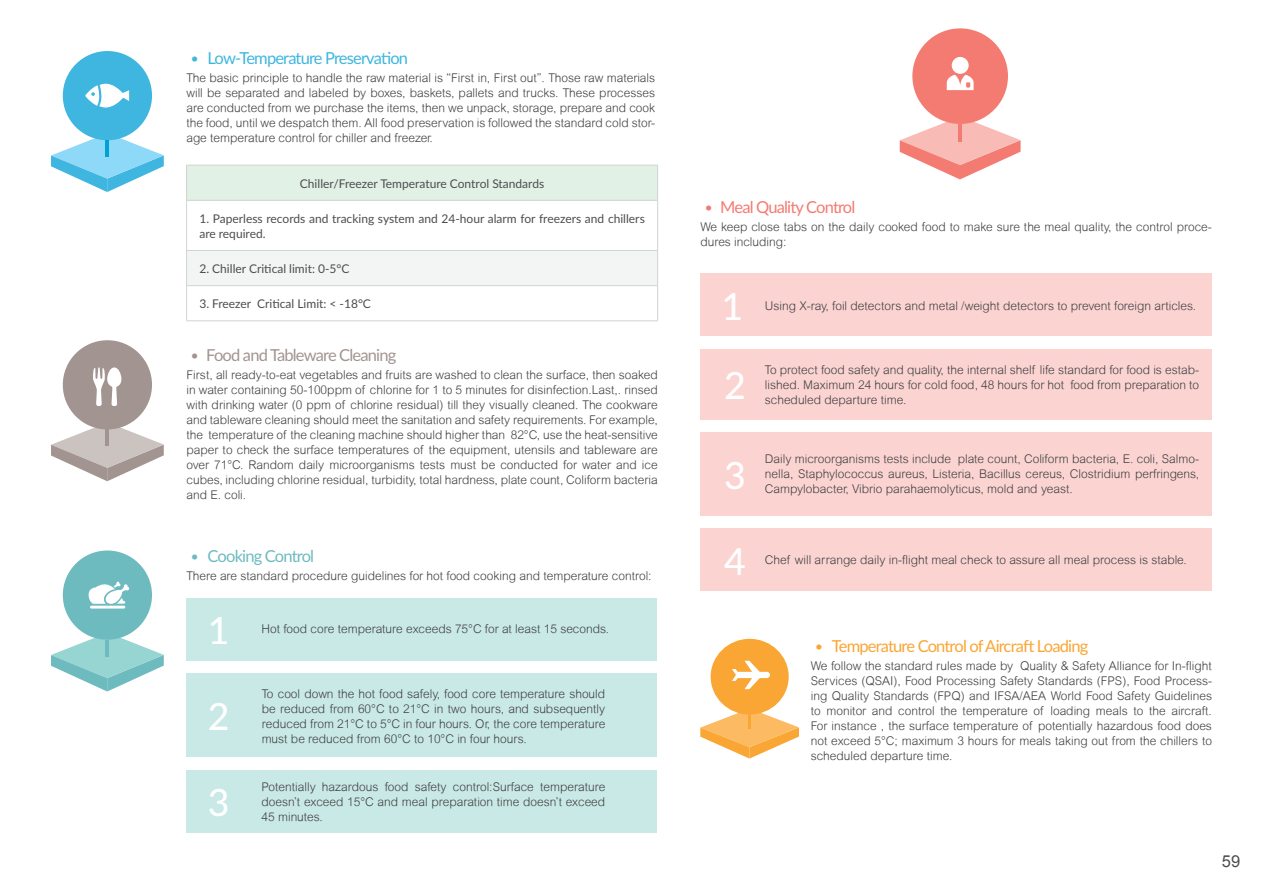
<style>
.page{position:relative;width:1263px;height:893px;background:#fff}
.page>*{position:absolute;margin:0;border:0;box-sizing:border-box;transform-origin:0 0}
.t1{font:500 37.5px "Lato";color:#fff}
.t2{font:16.5px "Lato";letter-spacing:-.05em;color:#faa634}
.t3{font:16.5px "Lato";letter-spacing:-.05em;color:#3fb6df}
.t4{font:16.5px "Lato";letter-spacing:-.05em;color:#a29490}
.t5{font:16.5px "Lato";letter-spacing:-.05em;color:#f47b71}
.t6{font:16.5px "Lato";letter-spacing:-.05em;color:#6ebbbf}
.t7{font:16.5px "Arial";color:#4d4d4f}
.t8{font:300 12px/15px "Arial Rounded MT";color:#414042;text-align:justify}
.t9{font:12px/15px "Lato";color:#4d4d4f}
.s1{font-family:"DF Hei W12 WIN BF"}
</style>
<div class="page">
<div style="left:700px;top:432px;width:512px;height:84px;background:#fbd4d2"></div>
<div style="left:700px;top:273px;width:512px;height:63px;background:#fbd4d2"></div>
<div style="left:700px;top:528px;width:512px;height:63px;background:#fbd4d2"></div>
<div style="left:700px;top:349px;width:512px;height:70px;background:#fbd4d2"></div>
<div style="left:187px;top:165px;width:471px;height:35px;background:#e2f1e5"></div>
<div style="left:187px;top:250px;width:471px;height:36px;background:#f3f4f4"></div>
<hr style="left:186px;top:165px;width:1px;height:35px;background:#d1d3d4">
<hr style="left:186px;top:165px;width:472px;height:1px;background:#d1d3d4">
<hr style="left:657px;top:165px;width:1px;height:35px;background:#d1d3d4">
<hr style="left:186px;top:200px;width:472px;height:1px;background:#d1d3d4">
<hr style="left:186px;top:200px;width:1px;height:50px;background:#d1d3d4">
<hr style="left:657px;top:200px;width:1px;height:50px;background:#d1d3d4">
<hr style="left:657px;top:251px;width:1px;height:34px;background:#d1d3d4">
<hr style="left:657px;top:286px;width:1px;height:35px;background:#d1d3d4">
<hr style="left:186px;top:250px;width:472px;height:1px;background:#d1d3d4">
<hr style="left:186px;top:251px;width:1px;height:34px;background:#d1d3d4">
<hr style="left:186px;top:285px;width:472px;height:1px;background:#d1d3d4">
<hr style="left:186px;top:286px;width:1px;height:35px;background:#d1d3d4">
<hr style="left:186px;top:321px;width:472px;height:1px;background:#d1d3d4">
<svg style="left:51px;top:133px;width:113px;height:59px"></svg>
<div style="left:63px;top:51px;width:89px;height:89px;background:#3fb6df;border-radius:50%"></div>
<hr style="left:106px;top:140px;width:3px;height:17px;background:#00a1d5">
<svg style="left:85px;top:84px;width:44px;height:24px"></svg>
<svg style="left:700px;top:709px;width:99px;height:49px"></svg>
<div style="left:711px;top:639px;width:78px;height:76px;background:#faa634;border-radius:50%"></div>
<hr style="left:748px;top:715px;width:3px;height:14px;background:#faa634">
<svg style="left:732px;top:661px;width:38px;height:28px"></svg>
<svg style="left:900px;top:116px;width:120px;height:63px"></svg>
<div style="left:912px;top:28px;width:96px;height:96px;background:#f47b71;border-radius:50%"></div>
<hr style="left:958px;top:124px;width:4px;height:18px;background:#f47b71">
<div style="left:952px;top:57px;width:17px;height:17px;background:#fff;border-radius:50%"></div>
<svg style="left:947px;top:75px;width:26px;height:15px"></svg>
<svg style="left:51px;top:422px;width:113px;height:59px"></svg>
<div style="left:63px;top:340px;width:89px;height:89px;background:#a29490;border-radius:50%"></div>
<hr style="left:106px;top:429px;width:3px;height:17px;background:#a29490">
<svg style="left:93px;top:367px;width:28px;height:39px"></svg>
<div style="left:186px;top:598px;width:471px;height:63px;background:#c9e9e6"></div>
<div style="left:186px;top:770px;width:471px;height:62px;background:#c9e9e6"></div>
<div style="left:186px;top:673px;width:471px;height:84px;background:#c9e9e6"></div>
<svg style="left:51px;top:635px;width:113px;height:56px"></svg>
<div style="left:63px;top:550px;width:89px;height:90px;background:#6ebbbf;border-radius:50%"></div>
<hr style="left:106px;top:640px;width:3px;height:16px;background:#6ebbbf">
<svg style="left:88px;top:581px;width:41px;height:23px"></svg>
<hr style="left:90px;top:606px;width:35px;height:3px;background:#fff">
<h2 class="t3" style="left:186px;top:46px;width:223px"><span class="s1">˙</span> Low-Temperature Preservation</h2>
<p class="t8" style="left:186px;top:70px;width:470px">The basic principle to handle the raw material is “First in, First out”. Those raw materials will be separated and labeled by boxes, baskets, pallets and trucks. These processes are conducted from we purchase the items, then we unpack, storage, prepare and cook the food, until we despatch them. All food preservation is followed the standard cold stor&shy;age temperature control for chiller and freezer.</p>
<p class="t9" style="left:300px;top:175px;width:246px">Chiller/Freezer Temperature Control Standards</p>
<p class="t9" style="left:199px;top:210px;width:447px">1. Paperless records and tracking system and 24-hour alarm for freezers and chillers are required.</p>
<p class="t9" style="left:199px;top:261px;width:152px">2. Chiller Critical limit: 0-5°C</p>
<p class="t9" style="left:199px;top:296px;width:173px">3. Freezer Critical Limit: &lt; -18°C</p>
<p class="t8" style="left:765px;top:298px;width:433px">Using X-ray, foil detectors and metal /weight detectors to prevent foreign articles.</p>
<h2 class="t5" style="left:700px;top:195px;width:157px"><span class="s1">˙</span> Meal Quality Control</h2>
<p class="t8" style="left:700px;top:219px;width:513px">We keep close tabs on the daily cooked food to make sure the meal quality, the control proce&shy;dures including:</p>
<h1 class="t1" style="left:722px;top:279px;width:23px">1</h1>
<h2 class="t4" style="left:186px;top:343px;width:211px"><span class="s1">˙</span> Food and Tableware Cleaning</h2>
<p class="t8" style="left:186px;top:367px;width:473px">First, all ready-to-eat vegetables and fruits are washed to clean the surface, then soaked in water containing 50-100ppm of chlorine for 1 to 5 minutes for disinfection.Last,. rinsed with drinking water (0 ppm of chlorine residual) till they visually cleaned. The cookware and tableware cleaning should meet the sanitation and safety requirements. For example, the temperature of the cleaning machine should higher than 82°C, use the heat-sensitive paper to check the surface temperatures of the equipment, utensils and tableware are over 71°C. Random daily microorganisms tests must be conducted for water and ice cubes, including chlorine residual, turbidity, total hardness, plate count, Coliform bacteria and E. coli.</p>
<h1 class="t1" style="left:724px;top:359px;width:23px">2</h1>
<h1 class="t1" style="left:724px;top:448px;width:23px">3</h1>
<p class="t8" style="left:765px;top:362px;width:436px">To protect food safety and quality, the internal shelf life standard for food is estab&shy;lished. Maximum 24 hours for cold food, 48 hours for hot food from preparation to scheduled departure time.</p>
<p class="t8" style="left:765px;top:451px;width:436px">Daily microorganisms tests include plate count, Coliform bacteria, E. coli, Salmo&shy;nella, Staphylococcus aureus, Listeria, Bacillus cereus, Clostridium perfringens, Campylobacter, Vibrio parahaemolyticus, mold and yeast.</p>
<h2 class="t6" style="left:186px;top:545px;width:129px"><span class="s1">˙</span> Cooking Control</h2>
<p class="t8" style="left:186px;top:569px;width:467px">There are standard procedure guidelines for hot food cooking and temperature control:</p>
<h1 class="t1" style="left:208px;top:604px;width:23px">1</h1>
<h1 class="t1" style="left:208px;top:690px;width:23px">2</h1>
<h1 class="t1" style="left:208px;top:775px;width:23px">3</h1>
<p class="t8" style="left:261px;top:622px;width:349px">Hot food core temperature exceeds 75°C for at least 15 seconds.</p>
<p class="t8" style="left:262px;top:686px;width:345px">To cool down the hot food safely, food core temperature should be reduced from 60°C to 21°C in two hours, and subsequently reduced from 21°C to 5°C in four hours. Or, the core temperature must be reduced from 60°C to 10°C in four hours.</p>
<p class="t8" style="left:261px;top:779px;width:345px">Potentially hazardous food safety control:Surface temperature doesn’t exceed 15°C and meal preparation time doesn’t exceed 45 minutes.</p>
<h1 class="t1" style="left:724px;top:534px;width:23px">4</h1>
<p class="t8" style="left:765px;top:552px;width:424px">Chef will arrange daily in-flight meal check to assure all meal process is stable.</p>
<h2 class="t2" style="left:811px;top:634px;width:279px"><span class="s1">˙</span> Temperature Control of Aircraft Loading</h2>
<p class="t8" style="left:811px;top:658px;width:403px">We follow the standard rules made by Quality &amp; Safety Alliance for In-flight Services (QSAI), Food Processing Safety Standards (FPS), Food Process&shy;ing Quality Standards (FPQ) and IFSA/AEA World Food Safety Guidelines to monitor and control the temperature of loading meals to the aircraft.<br>For instance , the surface temperature of potentially hazardous food does not exceed 5°C; maximum 3 hours for meals taking out from the chillers to scheduled departure time.</p>
<h2 class="t7" style="left:1222px;top:850px;width:20px">59</h2>
</div>
